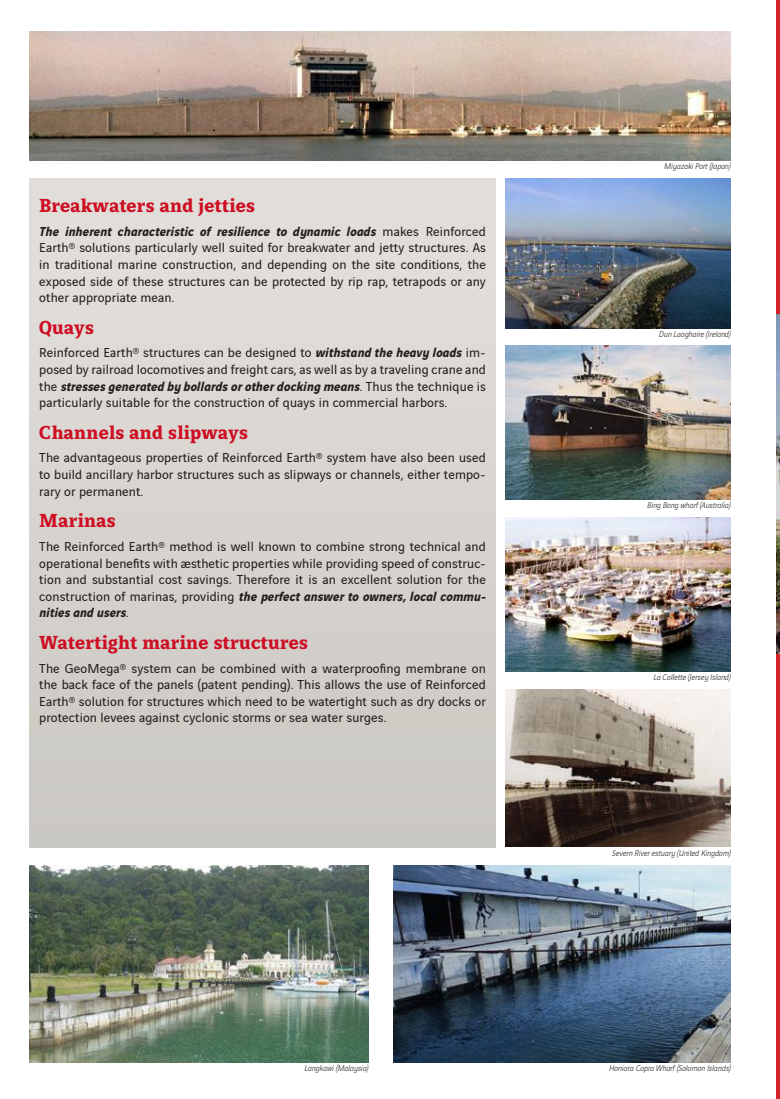
<style>
.page{position:relative;width:780px;height:1099px;background:#fff}
.page>*{position:absolute;margin:0;border:0;box-sizing:border-box;transform-origin:0 0}
.t1{font:700 20.12px "Vinci Serif";letter-spacing:.01em;color:#cd0e23}
.t2{font:13.88px/16.6px "Vinci Sans";letter-spacing:.01em;color:#241f1f;text-align:justify}
.t3{font:italic 300 8.88px "Vinci Sans";color:#241f1f}
.s1{font-weight:700;font-style:italic}
</style>
<div class="page">
<img style="left:29px;top:865px;width:339px;height:197px">
<img style="left:393px;top:865px;width:337px;height:197px">
<hr style="left:776px;top:0;width:4px;height:1098px;background:#d42429">
<img style="left:776px;top:314px;width:4px;height:339px">
<div style="left:29px;top:179px;width:467px;height:668px;background:#d7d4cf"></div>
<img style="left:505px;top:179px;width:225px;height:149px">
<img style="left:505px;top:346px;width:225px;height:154px">
<img style="left:505px;top:517px;width:225px;height:154px">
<img style="left:505px;top:689px;width:225px;height:157px">
<img style="left:29px;top:32px;width:701px;height:129px">
<h1 class="t1" style="left:39px;top:191px;width:217px">Breakwaters and jetties</h1>
<p class="t2" style="left:39px;top:222px;width:448px"><span class="s1">The inherent characteristic of resilience to dynamic loads</span> makes Reinforced Earth® solutions particularly well suited for breakwater and jetty structures. As in traditional marine construction, and depending on the site conditions, the exposed side of these structures can be protected by rip rap, tetrapods or any other appropriate mean.</p>
<h1 class="t1" style="left:39px;top:312px;width:56px">Quays</h1>
<p class="t2" style="left:39px;top:343px;width:448px">Reinforced Earth® structures can be designed to <span class="s1">withstand the heavy loads</span> im&shy;posed by railroad locomotives and freight cars, as well as by a traveling crane and the <span class="s1">stresses generated by bollards or other docking means</span>. Thus the technique is particularly suitable for the construction of quays in commercial harbors.</p>
<h1 class="t1" style="left:39px;top:417px;width:210px">Channels and slipways</h1>
<p class="t2" style="left:39px;top:448px;width:448px">The advantageous properties of Reinforced Earth® system have also been used to build ancillary harbor structures such as slipways or channels, either tempo&shy;rary or permanent.</p>
<h1 class="t1" style="left:39px;top:506px;width:78px">Marinas</h1>
<p class="t2" style="left:39px;top:536px;width:448px">The Reinforced Earth® method is well known to combine strong technical and operational benefits with aesthetic properties while providing speed of construc&shy;tion and substantial cost savings. Therefore it is an excellent solution for the construction of marinas, providing <span class="s1">the perfect answer to owners, local commu&shy;nities and users</span>.</p>
<h1 class="t1" style="left:39px;top:627px;width:270px">Watertight marine structures</h1>
<p class="t2" style="left:39px;top:658px;width:448px">The GeoMega® system can be combined with a waterproofing membrane on the back face of the panels (patent pending). This allows the use of Reinforced Earth® solution for structures which need to be watertight such as dry docks or protection levees against cyclonic storms or sea water surges.</p>
<p class="t3" style="left:664px;top:160px;width:68px">Miyazaki Port (Japan)</p>
<p class="t3" style="left:659px;top:327px;width:73px">Dun Laoghaire (Ireland)</p>
<p class="t3" style="left:647px;top:499px;width:85px">Bing Bong wharf (Australia)</p>
<p class="t3" style="left:653px;top:671px;width:79px">La Collette (Jersey Island)</p>
<p class="t3" style="left:612px;top:846px;width:120px">Severn River estuary (United Kingdom)</p>
<p class="t3" style="left:304px;top:1061px;width:65px">Langkawi (Malaysia)</p>
<p class="t3" style="left:609px;top:1061px;width:123px">Honiara Copra Wharf (Solomon Islands)</p>
</div>
